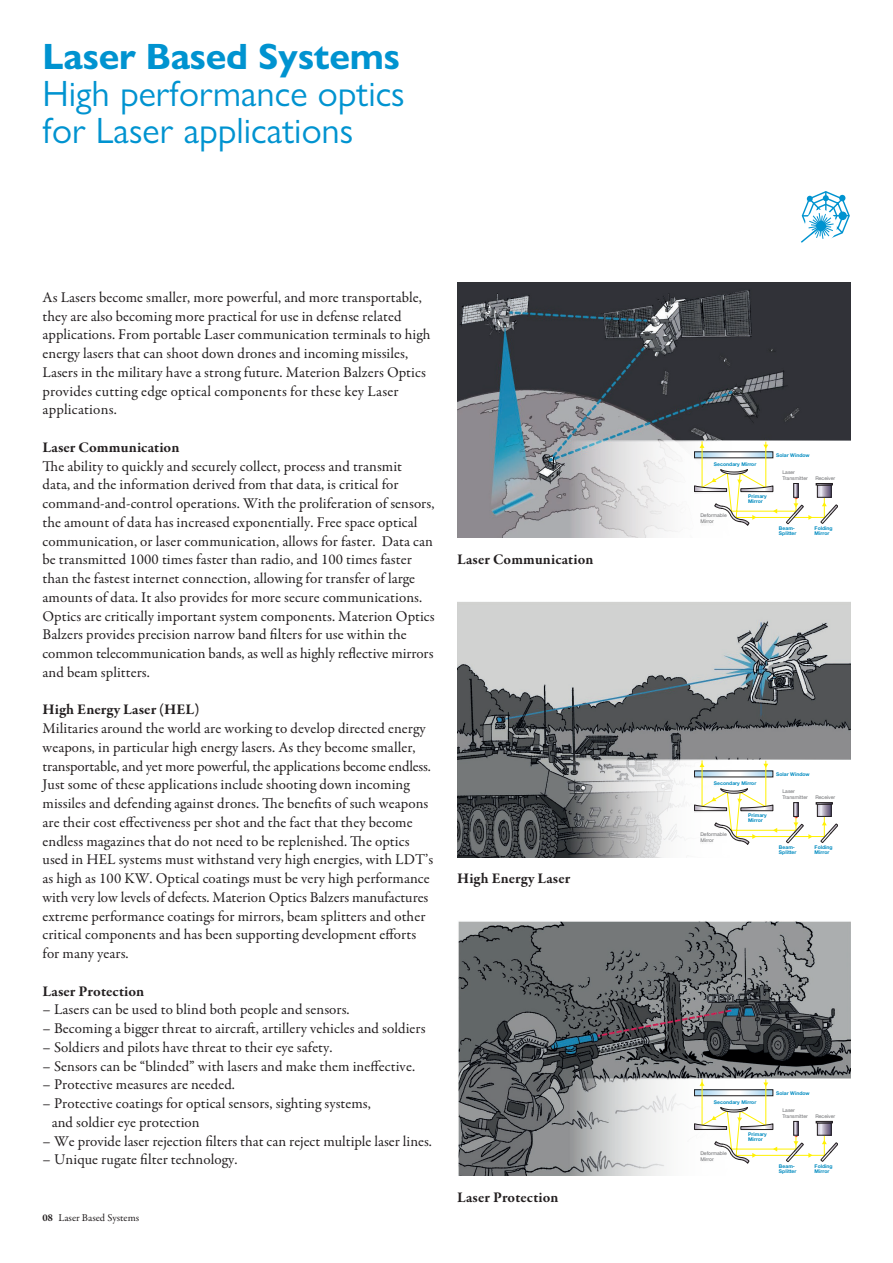
<style>
.page{position:relative;width:893px;height:1263px;background:#fff}
.page>*{position:absolute;margin:0;border:0;box-sizing:border-box;transform-origin:0 0}
.t1{font:36.75px/36.8px "Gill Sans Nova";color:#0093d0}
.t2{font:700 36.75px "Gill Sans Nova";letter-spacing:-.01em;color:#0093d0}
.t3{font:15px/18.8px "Garamond Premr Pro";letter-spacing:.005em;color:#231f20}
.t4{font:700 15px "Garamond Premr Pro";letter-spacing:.005em;color:#231f20}
.t5{font:10.5px "Garamond Premr Pro";color:#231f20}
.t6{font:700 5.1px/5.1px "Helvetica Neue";letter-spacing:.005em;color:#008bc0}
.t7{font:5.1px/6px "Helvetica Neue";letter-spacing:.005em;color:#6c6d70}
.s1{font-weight:700}
</style>
<div class="page">
<img style="left:457px;top:283px;width:393px;height:255px">
<img style="left:458px;top:602px;width:392px;height:255px">
<img style="left:458px;top:921px;width:392px;height:255px">
<img style="left:569px;top:440px;width:282px;height:98px">
<svg style="left:696px;top:454px;width:75px;height:2px"></svg>
<svg style="left:700px;top:444px;width:4px;height:4px"></svg>
<svg style="left:763px;top:445px;width:5px;height:4px"></svg>
<hr style="left:702px;top:441px;width:1px;height:48px;background:#fff101">
<hr style="left:765px;top:442px;width:1px;height:45px;background:#fff101">
<svg style="left:694px;top:469px;width:144px;height:57px"></svg>
<svg style="left:801px;top:191px;width:49px;height:52px"></svg>
<img style="left:569px;top:759px;width:282px;height:99px">
<svg style="left:696px;top:773px;width:75px;height:2px"></svg>
<svg style="left:700px;top:763px;width:4px;height:4px"></svg>
<svg style="left:763px;top:764px;width:5px;height:4px"></svg>
<hr style="left:702px;top:760px;width:1px;height:48px;background:#fff101">
<hr style="left:765px;top:761px;width:1px;height:45px;background:#fff101">
<svg style="left:694px;top:788px;width:144px;height:57px"></svg>
<img style="left:569px;top:1078px;width:282px;height:98px">
<svg style="left:696px;top:1091px;width:75px;height:3px"></svg>
<div style="left:694px;top:1089px;width:79px;height:7px;border:1px solid #231f20"></div>
<svg style="left:700px;top:1081px;width:4px;height:5px"></svg>
<svg style="left:763px;top:1082px;width:5px;height:5px"></svg>
<hr style="left:702px;top:1079px;width:1px;height:47px;background:#fff101">
<hr style="left:765px;top:1079px;width:1px;height:46px;background:#fff101">
<svg style="left:694px;top:1107px;width:144px;height:56px"></svg>
<h1 class="t2" style="left:43px;top:34px;width:359px">Laser Based Systems</h1>
<h1 class="t1" style="left:43px;top:75px;width:364px">High performance optics for Laser applications</h1>
<p class="t3" style="left:43px;top:288px;width:389px">As Lasers become smaller, more powerful, and more transportable, they are also becoming more practical for use in defense related applications. From portable Laser communication terminals to high energy lasers that can shoot down drones and incoming missiles, Lasers in the military have a strong future. Materion Balzers Optics provides cutting edge optical components for these key Laser applications.</p>
<p class="t4" style="left:43px;top:438px;width:139px">Laser Communication</p>
<p class="t3" style="left:43px;top:457px;width:394px">The ability to quickly and securely collect, process and transmit<br>data, and the information derived from that data, is critical for command-and-control operations. With the proliferation of sensors, the amount of data has increased exponentially. Free space optical communication, or laser communication, allows for faster. Data can be transmitted 1000 times faster than radio, and 100 times faster than the fastest internet connection, allowing for transfer of large amounts of data. It also provides for more secure communications.<br>Optics are critically important system components. Materion Optics Balzers provides precision narrow band filters for use within the common telecommunication bands, as well as highly reflective mirrors and beam splitters.</p>
<p class="t4" style="left:43px;top:700px;width:159px">High Energy Laser (HEL)</p>
<p class="t3" style="left:43px;top:719px;width:392px">Militaries around the world are working to develop directed energy weapons, in particular high energy lasers. As they become smaller, transportable, and yet more powerful, the applications become endless.<br>Just some of these applications include shooting down incoming missiles and defending against drones. The benefits of such weapons are their cost effectiveness per shot and the fact that they become endless magazines that do not need to be replenished. The optics used in HEL systems must withstand very high energies, with LDT’s as high as 100 KW. Optical coatings must be very high performance with very low levels of defects. Materion Optics Balzers manufactures extreme performance coatings for mirrors, beam splitters and other critical components and has been supporting development efforts for many years.</p>
<p class="t4" style="left:43px;top:982px;width:103px">Laser Protection</p>
<p class="t3" style="left:43px;top:1001px;width:309px">– Lasers can be used to blind both people and sensors.</p>
<p class="t3" style="left:43px;top:1019px;width:385px">– Becoming a bigger threat to aircraft, artillery vehicles and soldiers</p>
<p class="t3" style="left:43px;top:1038px;width:292px">– Soldiers and pilots have threat to their eye safety.</p>
<p class="t3" style="left:43px;top:1057px;width:374px">– Sensors can be “blinded” with lasers and make them ineffective.</p>
<p class="t3" style="left:43px;top:1076px;width:194px">– Protective measures are needed.</p>
<p class="t3" style="left:52px;top:1094px;width:321px;text-indent:-9px">– Protective coatings for optical sensors, sighting systems, and soldier eye protection</p>
<p class="t3" style="left:43px;top:1132px;width:391px">– We provide laser rejection filters that can reject multiple laser lines.</p>
<p class="t3" style="left:43px;top:1151px;width:196px">– Unique rugate filter technology.</p>
<p class="t5" style="left:43px;top:1211px;width:98px"><span class="s1">08</span> Laser Based Systems</p>
<p class="t4" style="left:457px;top:550px;width:138px">Laser Communication</p>
<p class="t4" style="left:457px;top:869px;width:115px">High Energy Laser</p>
<p class="t4" style="left:457px;top:1188px;width:103px">Laser Protection</p>
<p class="t6" style="left:714px;top:462px;width:44px">Secondary Mirror</p>
<p class="t7" style="left:700px;top:512px;width:28px">Deformable<br>Mirror</p>
<p class="t6" style="left:748px;top:494px;width:20px">Primary<br>Mirror</p>
<p class="t6" style="left:776px;top:452px;width:35px">Solar Window</p>
<p class="t7" style="left:782px;top:469px;width:27px">Laser<br>Transmitter</p>
<p class="t7" style="left:815px;top:475px;width:21px">Receiver</p>
<p class="t6" style="left:779px;top:525px;width:19px">Beam-<br>Splitter</p>
<p class="t6" style="left:815px;top:525px;width:20px">Folding<br>Mirror</p>
<p class="t6" style="left:714px;top:781px;width:44px">Secondary Mirror</p>
<p class="t7" style="left:700px;top:831px;width:28px">Deformable<br>Mirror</p>
<p class="t6" style="left:748px;top:813px;width:20px">Primary<br>Mirror</p>
<p class="t6" style="left:776px;top:771px;width:35px">Solar Window</p>
<p class="t7" style="left:782px;top:788px;width:27px">Laser<br>Transmitter</p>
<p class="t7" style="left:815px;top:794px;width:21px">Receiver</p>
<p class="t6" style="left:779px;top:845px;width:19px">Beam-<br>Splitter</p>
<p class="t6" style="left:815px;top:845px;width:20px">Folding<br>Mirror</p>
<p class="t6" style="left:714px;top:1100px;width:44px">Secondary Mirror</p>
<p class="t7" style="left:700px;top:1150px;width:28px">Deformable<br>Mirror</p>
<p class="t6" style="left:748px;top:1132px;width:20px">Primary<br>Mirror</p>
<p class="t6" style="left:776px;top:1090px;width:35px">Solar Window</p>
<p class="t7" style="left:782px;top:1107px;width:27px">Laser<br>Transmitter</p>
<p class="t7" style="left:815px;top:1113px;width:21px">Receiver</p>
<p class="t6" style="left:779px;top:1163px;width:19px">Beam-<br>Splitter</p>
<p class="t6" style="left:815px;top:1163px;width:20px">Folding<br>Mirror</p>
</div>
